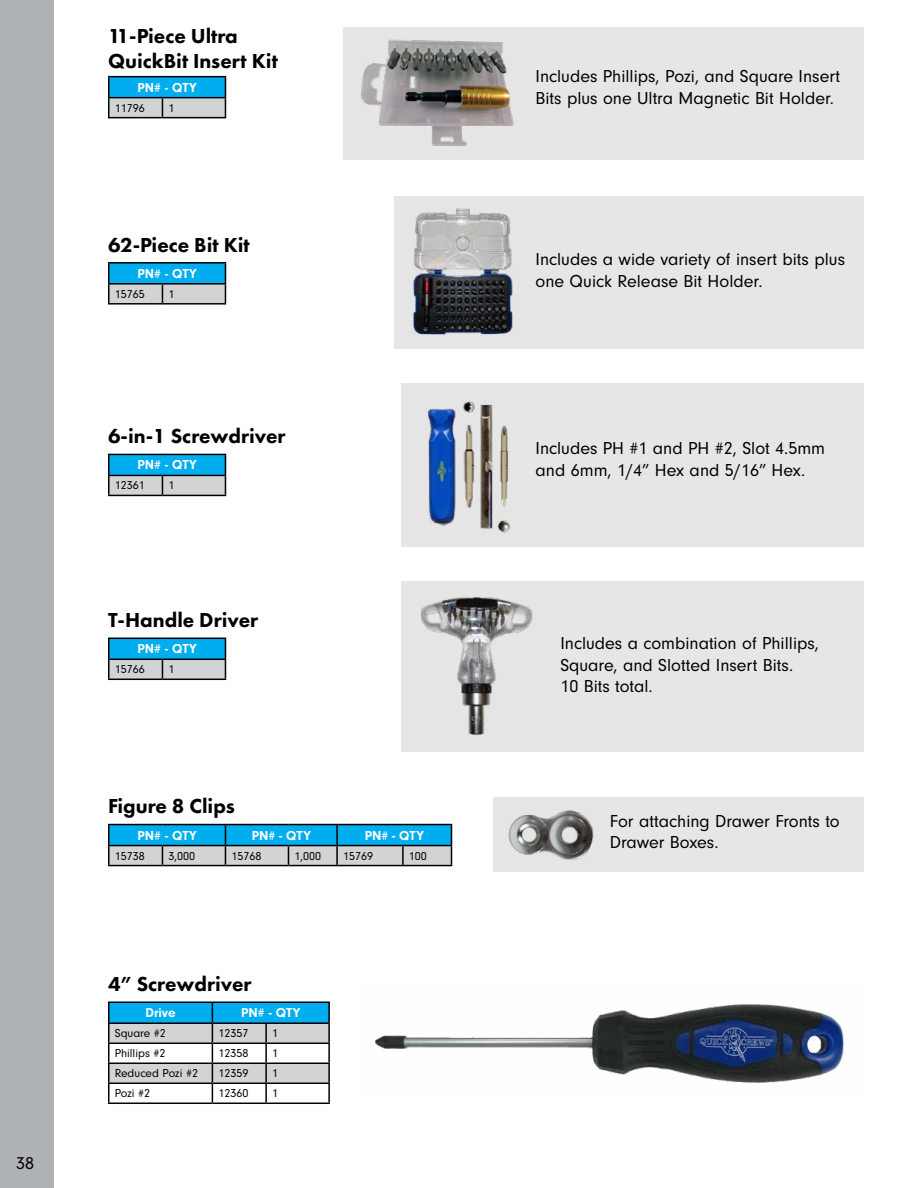
<style>
.page{position:relative;width:918px;height:1188px;background:#fff}
.page>*{position:absolute;margin:0;border:0;box-sizing:border-box;transform-origin:0 0}
.t1{font:800 21px/25.2px "Futura PT";color:#000}
.t2{font:18px/21.6px "Neuzeit Gro";color:#000}
.t3{font:700 13.5px "Neuzeit Gro";color:#fff}
.t4{font:12px "Neuzeit Gro";color:#000}
</style>
<div class="page">
<hr style="left:108px;top:76px;width:54px;height:1px;background:#000">
<hr style="left:162px;top:76px;width:64px;height:1px;background:#000">
<svg style="left:108px;top:77px;width:118px;height:40px;background:#5db0d0"></svg>
<hr style="left:108px;top:117px;width:54px;height:1px;background:#000">
<hr style="left:162px;top:117px;width:64px;height:1px;background:#000">
<hr style="left:108px;top:262px;width:54px;height:2px;background:#000">
<hr style="left:162px;top:262px;width:64px;height:2px;background:#000">
<svg style="left:108px;top:264px;width:118px;height:39px;background:#5fb3d2"></svg>
<hr style="left:108px;top:303px;width:54px;height:2px;background:#000">
<hr style="left:162px;top:303px;width:64px;height:2px;background:#000">
<hr style="left:108px;top:454px;width:54px;height:1px;background:#000">
<hr style="left:162px;top:454px;width:64px;height:1px;background:#000">
<svg style="left:108px;top:455px;width:118px;height:40px;background:#5db0d0"></svg>
<hr style="left:108px;top:495px;width:54px;height:1px;background:#000">
<hr style="left:162px;top:495px;width:64px;height:1px;background:#000">
<hr style="left:108px;top:638px;width:54px;height:1px;background:#000">
<hr style="left:162px;top:638px;width:64px;height:1px;background:#000">
<svg style="left:108px;top:639px;width:118px;height:40px;background:#5db0d0"></svg>
<hr style="left:108px;top:679px;width:54px;height:1px;background:#000">
<hr style="left:162px;top:679px;width:64px;height:1px;background:#000">
<hr style="left:108px;top:824px;width:54px;height:1px;background:#000">
<hr style="left:162px;top:824px;width:63px;height:1px;background:#000">
<hr style="left:225px;top:824px;width:63px;height:1px;background:#000">
<hr style="left:288px;top:824px;width:49px;height:1px;background:#000">
<hr style="left:337px;top:824px;width:66px;height:1px;background:#000">
<hr style="left:403px;top:824px;width:49px;height:1px;background:#000">
<svg style="left:108px;top:825px;width:344px;height:40px;background:#5db2d1"></svg>
<hr style="left:108px;top:865px;width:54px;height:1px;background:#000">
<hr style="left:162px;top:865px;width:63px;height:1px;background:#000">
<hr style="left:225px;top:865px;width:63px;height:1px;background:#000">
<hr style="left:288px;top:865px;width:49px;height:1px;background:#000">
<hr style="left:337px;top:865px;width:66px;height:1px;background:#000">
<hr style="left:403px;top:865px;width:49px;height:1px;background:#000">
<hr style="left:108px;top:1001px;width:104px;height:2px;background:#000">
<hr style="left:212px;top:1001px;width:54px;height:2px;background:#000">
<hr style="left:266px;top:1001px;width:64px;height:2px;background:#000">
<svg style="left:108px;top:1002px;width:222px;height:101px"></svg>
<hr style="left:108px;top:1103px;width:104px;height:1px;background:#000">
<hr style="left:212px;top:1103px;width:54px;height:1px;background:#000">
<hr style="left:266px;top:1103px;width:64px;height:1px;background:#000">
<div style="left:0;top:0;width:54px;height:1188px;background:#afb2b5"></div>
<div style="left:344px;top:27px;width:520px;height:133px;background:#e6e6e6"></div>
<div style="left:394px;top:196px;width:470px;height:153px;background:#e6e6e6"></div>
<div style="left:401px;top:383px;width:463px;height:164px;background:#e6e6e6"></div>
<div style="left:401px;top:581px;width:463px;height:171px;background:#e6e6e6"></div>
<div style="left:493px;top:797px;width:371px;height:75px;background:#e6e6e6"></div>
<img style="left:361px;top:39px;width:153px;height:107px">
<img style="left:412px;top:208px;width:102px;height:127px">
<img style="left:428px;top:401px;width:82px;height:132px">
<img style="left:420px;top:598px;width:113px;height:137px">
<img style="left:508px;top:810px;width:86px;height:50px">
<img style="left:375px;top:1004px;width:469px;height:79px">
<p class="t2" style="left:16px;top:1152px;width:19px">38</p>
<p class="t1" style="left:108px;top:23px;width:171px">11-Piece Ultra<br>QuickBit Insert Kit</p>
<p class="t3" style="left:138px;top:80px;width:61px">PN# - QTY</p>
<p class="t4" style="left:115px;top:101px;width:31px">11796</p>
<p class="t4" style="left:168px;top:101px;width:7px">1</p>
<p class="t1" style="left:108px;top:232px;width:143px">62-Piece Bit Kit</p>
<p class="t3" style="left:138px;top:266px;width:61px">PN# - QTY</p>
<p class="t4" style="left:115px;top:287px;width:31px">15765</p>
<p class="t4" style="left:168px;top:287px;width:7px">1</p>
<p class="t1" style="left:108px;top:423px;width:179px">6-in-1 Screwdriver</p>
<p class="t3" style="left:138px;top:457px;width:61px">PN# - QTY</p>
<p class="t4" style="left:115px;top:479px;width:31px">12361</p>
<p class="t4" style="left:168px;top:479px;width:7px">1</p>
<p class="t1" style="left:108px;top:607px;width:152px">T-Handle Driver</p>
<p class="t3" style="left:138px;top:641px;width:61px">PN# - QTY</p>
<p class="t4" style="left:115px;top:663px;width:31px">15766</p>
<p class="t4" style="left:168px;top:663px;width:7px">1</p>
<p class="t1" style="left:108px;top:793px;width:129px">Figure 8 Clips</p>
<p class="t3" style="left:138px;top:828px;width:61px">PN# - QTY</p>
<p class="t3" style="left:252px;top:828px;width:61px">PN# - QTY</p>
<p class="t3" style="left:365px;top:828px;width:61px">PN# - QTY</p>
<p class="t4" style="left:115px;top:849px;width:31px">15738</p>
<p class="t4" style="left:168px;top:849px;width:28px">3,000</p>
<p class="t4" style="left:231px;top:849px;width:31px">15768</p>
<p class="t4" style="left:294px;top:849px;width:28px">1,000</p>
<p class="t4" style="left:343px;top:849px;width:31px">15769</p>
<p class="t4" style="left:409px;top:849px;width:19px">100</p>
<p class="t1" style="left:108px;top:971px;width:145px">4” Screwdriver</p>
<p class="t3" style="left:146px;top:1005px;width:32px">Drive</p>
<p class="t3" style="left:241px;top:1005px;width:61px">PN# - QTY</p>
<p class="t4" style="left:115px;top:1027px;width:53px">Square #2</p>
<p class="t4" style="left:218px;top:1027px;width:31px">12357</p>
<p class="t4" style="left:272px;top:1027px;width:7px">1</p>
<p class="t4" style="left:115px;top:1047px;width:52px">Phillips #2</p>
<p class="t4" style="left:218px;top:1047px;width:31px">12358</p>
<p class="t4" style="left:272px;top:1047px;width:7px">1</p>
<p class="t4" style="left:115px;top:1067px;width:85px">Reduced Pozi #2</p>
<p class="t4" style="left:218px;top:1067px;width:31px">12359</p>
<p class="t4" style="left:272px;top:1067px;width:7px">1</p>
<p class="t4" style="left:115px;top:1087px;width:37px">Pozi #2</p>
<p class="t4" style="left:218px;top:1087px;width:31px">12360</p>
<p class="t4" style="left:272px;top:1087px;width:7px">1</p>
<p class="t2" style="left:536px;top:66px;width:306px">Includes Phillips, Pozi, and Square Insert<br>Bits plus one Ultra Magnetic Bit Holder.</p>
<p class="t2" style="left:536px;top:249px;width:311px">Includes a wide variety of insert bits plus one Quick Release Bit Holder.</p>
<p class="t2" style="left:536px;top:438px;width:291px">Includes PH #1 and PH #2, Slot 4.5mm and 6mm, 1/4” Hex and 5/16” Hex.</p>
<p class="t2" style="left:560px;top:633px;width:260px">Includes a combination of Phillips,<br>Square, and Slotted Insert Bits.<br>10 Bits total.</p>
<p class="t2" style="left:610px;top:810px;width:231px">For attaching Drawer Fronts to<br>Drawer Boxes.</p>
</div>
